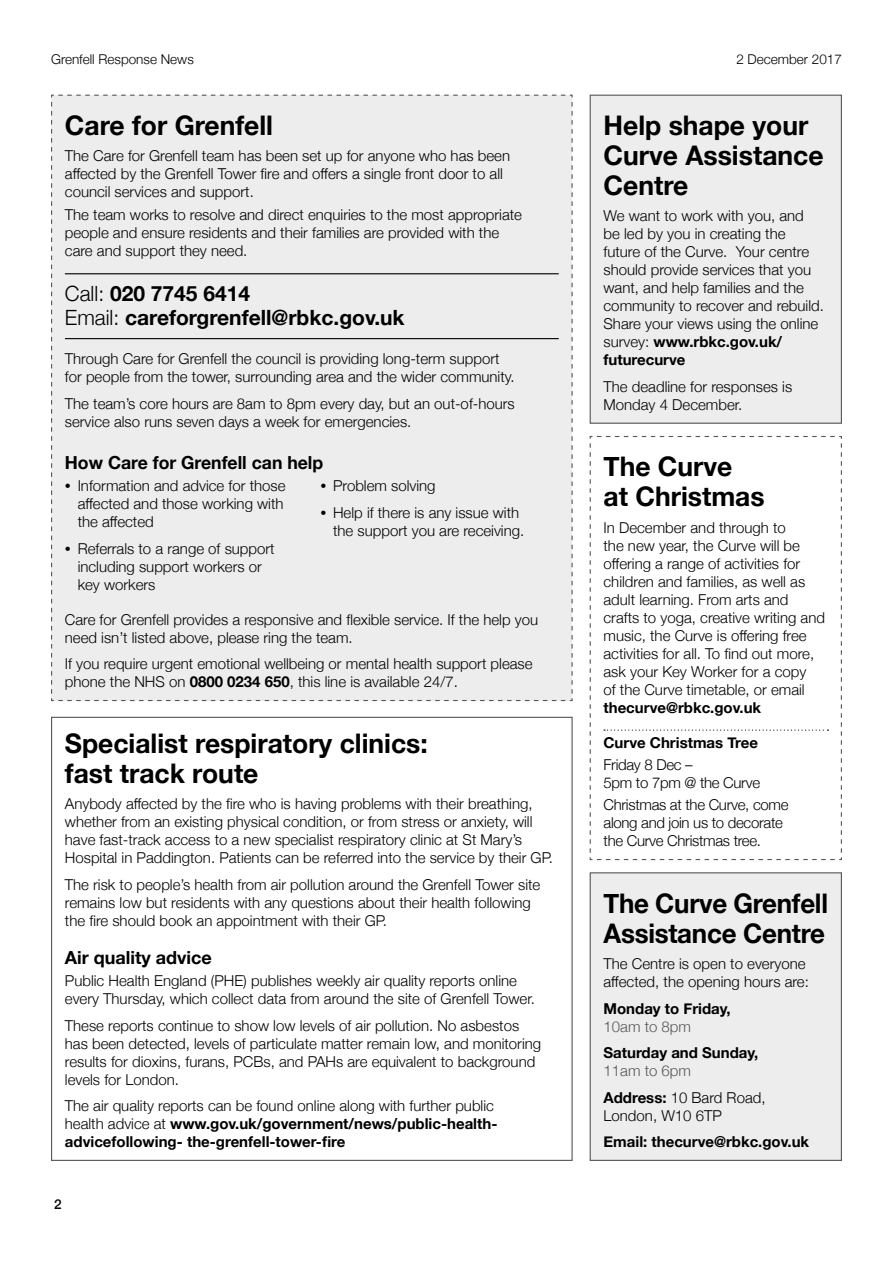
<style>
.page{position:relative;width:893px;height:1263px;background:#fff}
.page>*{position:absolute;margin:0;border:0;box-sizing:border-box;transform-origin:0 0}
.t1{font:700 27px/30px "Helvetica Neue";color:#000}
.t2{font:700 27px/30px "Helvetica Neue";color:#000;scale:.96 1}
.t3{font:700 21px/24px "Helvetica Neue";color:#000}
.t4{font:700 18px "Helvetica Neue";color:#000}
.t5{font:300 15px/18px "Helvetica Neue";color:#000}
.t6{font:700 15px/18px "Helvetica Neue";color:#000}
.t7{font:300 15px/18px "Helvetica Neue";letter-spacing:-.02em;color:#000}
.t8{font:300 15px "Helvetica Neue";color:#575756}
.t9{font:300 13.5px "Helvetica Neue";color:#000}
.t10{font:500 13.5px "Helvetica Neue";color:#000}
.s1{font-weight:300}
.s2{font-size:12px}
.s3{font-weight:700}
.s4{color:#575756}
</style>
<div class="page">
<div style="left:590px;top:95px;width:251px;height:328px;background:#ededed"></div>
<div style="left:590px;top:95px;width:252px;height:329px;border:1px solid #575756"></div>
<svg style="left:589px;top:436px;width:253px;height:425px"></svg>
<div style="left:590px;top:873px;width:251px;height:287px;background:#ededed"></div>
<div style="left:590px;top:872px;width:252px;height:289px;border:1px solid #575756"></div>
<div style="left:51px;top:94px;width:522px;height:608px;background:#ededed"></div>
<hr style="left:65px;top:273px;width:494px;height:1px;background:#000">
<hr style="left:65px;top:338px;width:494px;height:1px;background:#000">
<p class="t9" style="left:51px;top:48px;width:144px">Grenfell Response News</p>
<p class="t9" style="left:736px;top:48px;width:107px">2 December 2017</p>
<h1 class="t1" style="left:65px;top:111px;width:210px">Care for Grenfell</h1>
<p class="t5" style="left:65px;top:146px;width:447px">The Care for Grenfell team has been set up for anyone who has been affected by the Grenfell Tower fire and offers a single front door to all council services and support.</p>
<p class="t5" style="left:65px;top:204px;width:459px">The team works to resolve and direct enquiries to the most appropriate people and ensure residents and their families are provided with the care and support they need.</p>
<h2 class="t3" style="left:65px;top:282px;width:341px"><span class="s1">Call:</span> 020 7745 6414<br><span class="s1">Email:</span> careforgrenfell@rbkc.gov.uk</h2>
<p class="t5" style="left:65px;top:349px;width:451px">Through Care for Grenfell the council is providing long-term support for people from the tower, surrounding area and the wider community.</p>
<p class="t5" style="left:65px;top:393px;width:451px">The team’s core hours are 8am to 8pm every day, but an out-of-hours service also runs seven days a week for emergencies.</p>
<p class="t4" style="left:65px;top:448px;width:260px">How Care for Grenfell can help</p>
<p class="t5" style="left:78px;top:476px;width:209px;text-indent:-13px"><span class="s2">•</span> Information and advice for those affected and those working with the affected</p>
<p class="t5" style="left:78px;top:538px;width:199px;text-indent:-13px"><span class="s2">•</span> Referrals to a range of support including support workers or key workers</p>
<p class="t5" style="left:320px;top:476px;width:117px"><span class="s2">•</span> Problem solving</p>
<p class="t5" style="left:333px;top:502px;width:193px;text-indent:-13px"><span class="s2">•</span> Help if there is any issue with the support you are receiving.</p>
<p class="t5" style="left:65px;top:609px;width:475px">Care for Grenfell provides a responsive and flexible service. If the help you need isn’t listed above, please ring the team.</p>
<p class="t5" style="left:65px;top:654px;width:469px">If you require urgent emotional wellbeing or mental health support please phone the NHS on <span class="s3">0800 0234 650</span>, this line is available 24/7.</p>
<h1 class="t1" style="left:65px;top:729px;width:364px">Specialist respiratory clinics: fast track route</h1>
<p class="t5" style="left:65px;top:794px;width:490px">Anybody affected by the fire who is having problems with their breathing, whether from an existing physical condition, or from stress or anxiety, will have fast-track access to a new specialist respiratory clinic at St Mary’s Hospital in Paddington. Patients can be referred into the service by their GP.</p>
<p class="t5" style="left:65px;top:874px;width:477px">The risk to people’s health from air pollution around the Grenfell Tower site remains low but residents with any questions about their health following the fire should book an appointment with their GP.</p>
<p class="t4" style="left:65px;top:943px;width:148px">Air quality advice</p>
<p class="t5" style="left:65px;top:970px;width:471px">Public Health England (PHE) publishes weekly air quality reports online every Thursday, which collect data from around the site of Grenfell Tower.</p>
<p class="t5" style="left:65px;top:1015px;width:478px">These reports continue to show low levels of air pollution. No asbestos has been detected, levels of particulate matter remain low, and monitoring results for dioxins, furans, PCBs, and PAHs are equivalent to background levels for London.</p>
<p class="t6" style="left:65px;top:1097px;width:434px"><span class="s1">The air quality reports can be found online along with further public health advice at</span> www.gov.uk/government/news/public-health&shy;advicefollowing- the-grenfell-tower-fire</p>
<p class="t10" style="left:54px;top:1193px;width:9px">2</p>
<h1 class="t1" style="left:603px;top:111px;width:222px">Help shape your<br>Curve Assistance<br>Centre</h1>
<p class="t5" style="left:603px;top:206px;width:222px">We want to work with you, and be led by you in creating the future of the Curve. Your centre should provide services that you want, and help families and the community to recover and rebuild.<br>Share your views using the online survey: <span class="s3">www.rbkc.gov.uk/ futurecurve</span></p>
<p class="t5" style="left:603px;top:376px;width:190px">The deadline for responses is<br>Monday 4 December.</p>
<h1 class="t1" style="left:603px;top:452px;width:163px">The Curve<br>at Christmas</h1>
<p class="t5" style="left:603px;top:517px;width:223px">In December and through to<br>the new year, the Curve will be offering a range of activities for children and families, as well as adult learning. From arts and crafts to yoga, creative writing and music, the Curve is offering free activities for all. To find out more, ask your Key Worker for a copy<br>of the Curve timetable, or email</p>
<p class="t6" style="left:603px;top:699px;width:159px">thecurve@rbkc.gov.uk</p>
<p class="t6" style="left:603px;top:734px;width:156px">Curve Christmas Tree</p>
<p class="t7" style="left:603px;top:754px;width:158px">Friday 8 Dec –<br>5pm to 7pm @ the Curve</p>
<p class="t7" style="left:603px;top:795px;width:186px">Christmas at the Curve, come along and join us to decorate the Curve Christmas tree.</p>
<h1 class="t2" style="left:603px;top:888px;width:235px">The Curve Grenfell<br>Assistance Centre</h1>
<p class="t5" style="left:603px;top:953px;width:207px">The Centre is open to everyone affected, the opening hours are:</p>
<p class="t6" style="left:603px;top:999px;width:129px">Monday to Friday,</p>
<p class="t8" style="left:603px;top:1014px;width:89px">10am to 8pm</p>
<p class="t6" style="left:603px;top:1044px;width:156px">Saturday and Sunday,</p>
<p class="t5" style="left:603px;top:1056px;width:164px;line-height:26.5px"><span class="s4">11am to 6pm<br></span><span class="s3">Address:</span> 10 Bard Road,</p>
<p class="t5" style="left:603px;top:1105px;width:120px">London, W10 6TP</p>
<p class="t6" style="left:603px;top:1133px;width:207px">Email: thecurve@rbkc.gov.uk</p>
</div>
